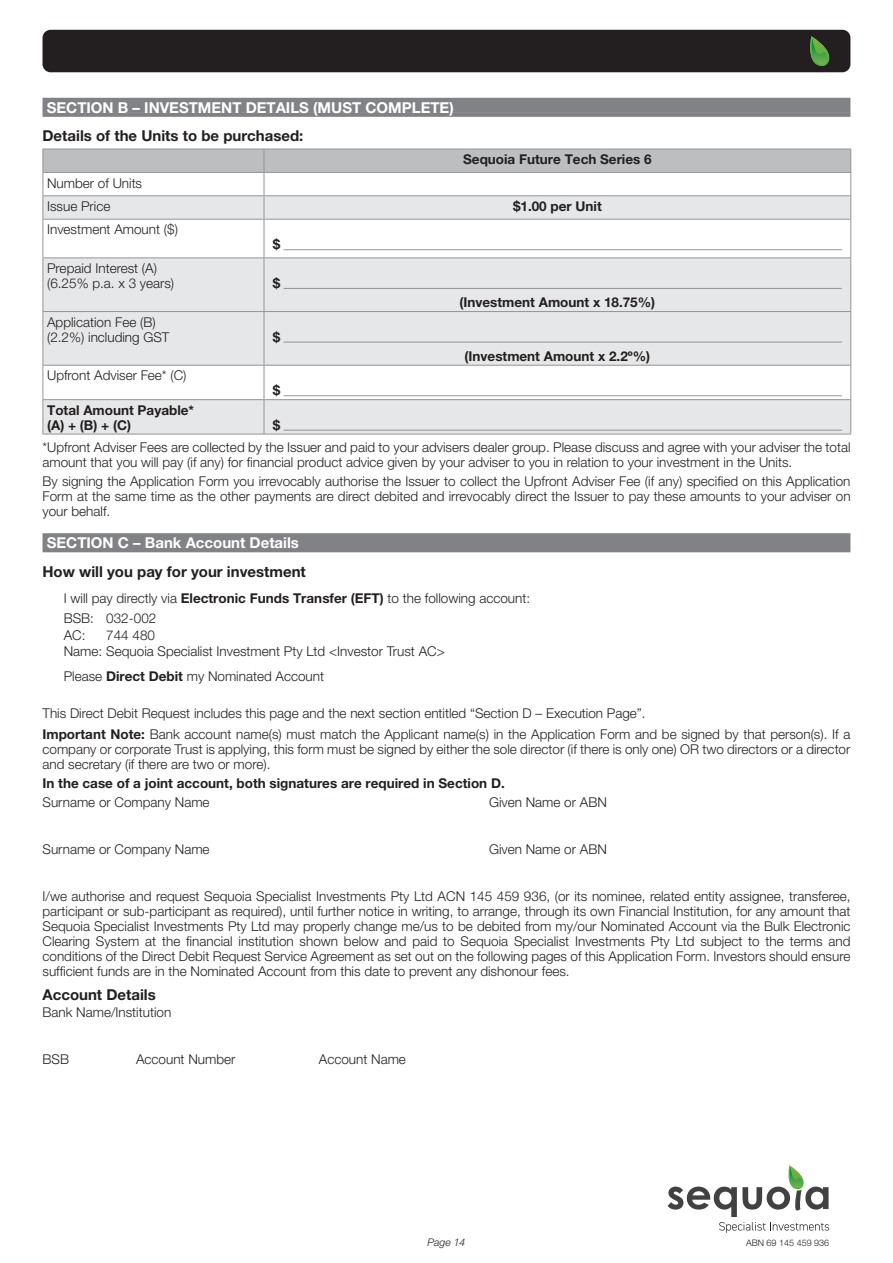
<style>
.page{position:relative;width:893px;height:1263px;background:#fff}
.page>*{position:absolute;margin:0;border:0;box-sizing:border-box;transform-origin:0 0}
.t1{font:700 15px "Helvetica Neue LT Pro";color:#231f20}
.t2{font:700 15px "Helvetica Neue LT Pro";color:#fff}
.t3{font:300 13.5px/15px "Helvetica Neue LT Pro";color:#231f20}
.t4{font:700 13.5px/15px "Helvetica Neue LT Pro";color:#231f20}
.t5{font:italic 300 10.5px "Helvetica Neue LT Pro";color:#231f20}
.t6{font:300 9px "Helvetica Neue LT Pro";color:#231f20}
.s1{font-weight:700}
</style>
<div class="page">
<div style="left:43px;top:30px;width:807px;height:42px;background:#231f20;border-radius:8px"></div>
<svg style="left:810px;top:36px;width:20px;height:30px"></svg>
<svg style="left:668px;top:1165px;width:161px;height:68px"></svg>
<div style="left:43px;top:98px;width:807px;height:15px;background:#808285"></div>
<div style="left:43px;top:112px;width:807px;height:5px;background:#808285"></div>
<div style="left:43px;top:533px;width:807px;height:15px;background:#808285"></div>
<hr style="left:43px;top:548px;width:807px;height:4px;background:#808285">
<svg style="left:44px;top:220px;width:806px;height:214px;fill:#e6e7e8"></svg>
<svg style="left:43px;top:149px;width:808px;height:70px"></svg>
<hr style="left:43px;top:219px;width:221px;height:1px;background:#939598">
<hr style="left:43px;top:220px;width:1px;height:37px;background:#939598">
<hr style="left:264px;top:219px;width:587px;height:1px;background:#939598">
<hr style="left:264px;top:220px;width:1px;height:37px;background:#939598">
<hr style="left:850px;top:220px;width:1px;height:37px;background:#939598">
<hr style="left:43px;top:257px;width:221px;height:1px;background:#939598">
<hr style="left:43px;top:258px;width:1px;height:53px;background:#939598">
<hr style="left:264px;top:257px;width:587px;height:1px;background:#939598">
<hr style="left:264px;top:258px;width:1px;height:53px;background:#939598">
<hr style="left:850px;top:258px;width:1px;height:53px;background:#939598">
<hr style="left:43px;top:311px;width:221px;height:1px;background:#939598">
<hr style="left:43px;top:312px;width:1px;height:53px;background:#939598">
<hr style="left:264px;top:311px;width:587px;height:1px;background:#939598">
<hr style="left:264px;top:312px;width:1px;height:53px;background:#939598">
<hr style="left:850px;top:312px;width:1px;height:53px;background:#939598">
<hr style="left:43px;top:365px;width:221px;height:1px;background:#939598">
<hr style="left:43px;top:366px;width:1px;height:33px;background:#939598">
<hr style="left:264px;top:365px;width:587px;height:1px;background:#939598">
<hr style="left:43px;top:399px;width:221px;height:1px;background:#939598">
<hr style="left:43px;top:400px;width:1px;height:34px;background:#939598">
<hr style="left:264px;top:399px;width:587px;height:1px;background:#939598">
<hr style="left:43px;top:434px;width:221px;height:1px;background:#939598">
<hr style="left:264px;top:434px;width:587px;height:1px;background:#939598">
<hr style="left:264px;top:366px;width:1px;height:33px;background:#939598">
<hr style="left:850px;top:366px;width:1px;height:33px;background:#939598">
<hr style="left:264px;top:400px;width:1px;height:34px;background:#939598">
<hr style="left:850px;top:400px;width:1px;height:34px;background:#939598">
<hr style="left:284px;top:249px;width:558px;height:1px;background:#939598">
<hr style="left:284px;top:288px;width:558px;height:1px;background:#939598">
<hr style="left:284px;top:342px;width:558px;height:1px;background:#939598">
<hr style="left:284px;top:395px;width:558px;height:1px;background:#939598">
<hr style="left:284px;top:430px;width:558px;height:1px;background:#939598">
<p class="t2" style="left:47px;top:98px;width:408px">SECTION B – INVESTMENT DETAILS (MUST COMPLETE)</p>
<p class="t1" style="left:43px;top:126px;width:262px">Details of the Units to be purchased:</p>
<p class="t3" style="left:47px;top:171px;width:96px;line-height:23.4px">Number of Units<br>Issue Price</p>
<p class="t3" style="left:47px;top:222px;width:132px">Investment Amount ($)</p>
<p class="t3" style="left:47px;top:260px;width:129px">Prepaid Interest (A) (6.25% p.a. x 3 years)</p>
<p class="t4" style="left:273px;top:237px;width:9px">$</p>
<p class="t4" style="left:273px;top:275px;width:9px">$</p>
<p class="t4" style="left:463px;top:152px;width:190px">Sequoia Future Tech Series 6</p>
<p class="t4" style="left:513px;top:198px;width:90px">$1.00 per Unit</p>
<p class="t3" style="left:47px;top:314px;width:124px">Application Fee (B) (2.2%) including GST</p>
<p class="t3" style="left:47px;top:368px;width:141px">Upfront Adviser Fee* (C)</p>
<p class="t4" style="left:273px;top:329px;width:9px">$</p>
<p class="t4" style="left:273px;top:383px;width:9px">$</p>
<p class="t4" style="left:459px;top:295px;width:197px">(Investment Amount x 18.75%)</p>
<p class="t4" style="left:465px;top:348px;width:187px">(Investment Amount x 2.2º%)</p>
<p class="t4" style="left:47px;top:402px;width:148px">Total Amount Payable* (A) + (B) + (C)</p>
<p class="t4" style="left:273px;top:417px;width:9px">$</p>
<p class="t3" style="left:43px;top:439px;width:809px">*Upfront Adviser Fees are collected by the Issuer and paid to your advisers dealer group. Please discuss and agree with your adviser the total amount that you will pay (if any) for financial product advice given by your adviser to you in relation to your investment in the Units.</p>
<p class="t3" style="left:43px;top:474px;width:809px;text-align:justify">By signing the Application Form you irrevocably authorise the Issuer to collect the Upfront Adviser Fee (if any) specified on this Application Form at the same time as the other payments are direct debited and irrevocably direct the Issuer to pay these amounts to your adviser on your behalf.</p>
<p class="t2" style="left:47px;top:534px;width:254px">SECTION C – Bank Account Details</p>
<p class="t1" style="left:43px;top:563px;width:265px">How will you pay for your investment</p>
<p class="t3" style="left:64px;top:587px;width:468px;line-height:20.7px">I will pay directly via <span class="s1">Electronic Funds Transfer (EFT)</span> to the following account:<br>BSB: 032-002</p>
<p class="t3" style="left:64px;top:627px;width:23px">AC:</p>
<p class="t3" style="left:64px;top:626px;width:383px;line-height:16.5px;text-indent:43px">744 480<br>Name: Sequoia Specialist Investment Pty Ltd &lt;Investor Trust AC&gt;</p>
<p class="t3" style="left:64px;top:669px;width:262px">Please <span class="s1">Direct Debit</span> my Nominated Account</p>
<p class="t3" style="left:43px;top:702px;width:809px;line-height:21.5px">This Direct Debit Request includes this page and the next section entitled “Section D – Execution Page”.<br><span class="s1">Important Note:</span> Bank account name(s) must match the Applicant name(s) in the Application Form and be signed by that person(s). If a</p>
<p class="t3" style="left:43px;top:741px;width:809px">company or corporate Trust is applying, this form must be signed by either the sole director (if there is only one) OR two directors or a director and secretary (if there are two or more).</p>
<p class="t4" style="left:43px;top:775px;width:464px">In the case of a joint account, both signatures are required in Section D.</p>
<p class="t3" style="left:43px;top:795px;width:169px">Surname or Company Name</p>
<p class="t3" style="left:489px;top:795px;width:119px">Given Name or ABN</p>
<p class="t3" style="left:43px;top:842px;width:169px">Surname or Company Name</p>
<p class="t3" style="left:489px;top:842px;width:119px">Given Name or ABN</p>
<p class="t3" style="left:43px;top:889px;width:809px;text-align:justify">I/we authorise and request Sequoia Specialist Investments Pty Ltd ACN 145 459 936, (or its nominee, related entity assignee, transferee, participant or sub-participant as required), until further notice in writing, to arrange, through its own Financial Institution, for any amount that Sequoia Specialist Investments Pty Ltd may properly change me/us to be debited from my/our Nominated Account via the Bulk Electronic Clearing System at the financial institution shown below and paid to Sequoia Specialist Investments Pty Ltd subject to the terms and conditions of the Direct Debit Request Service Agreement as set out on the following pages of this Application Form. Investors should ensure sufficient funds are in the Nominated Account from this date to prevent any dishonour fees.</p>
<p class="t1" style="left:43px;top:985px;width:115px">Account Details</p>
<p class="t3" style="left:43px;top:1004px;width:130px">Bank Name/Institution</p>
<p class="t3" style="left:43px;top:1051px;width:28px">BSB</p>
<p class="t3" style="left:136px;top:1051px;width:101px">Account Number</p>
<p class="t3" style="left:319px;top:1051px;width:89px">Account Name</p>
<p class="t5" style="left:427px;top:1236px;width:39px">Page 14</p>
<p class="t6" style="left:746px;top:1237px;width:85px">ABN 69 145 459 936</p>
</div>
